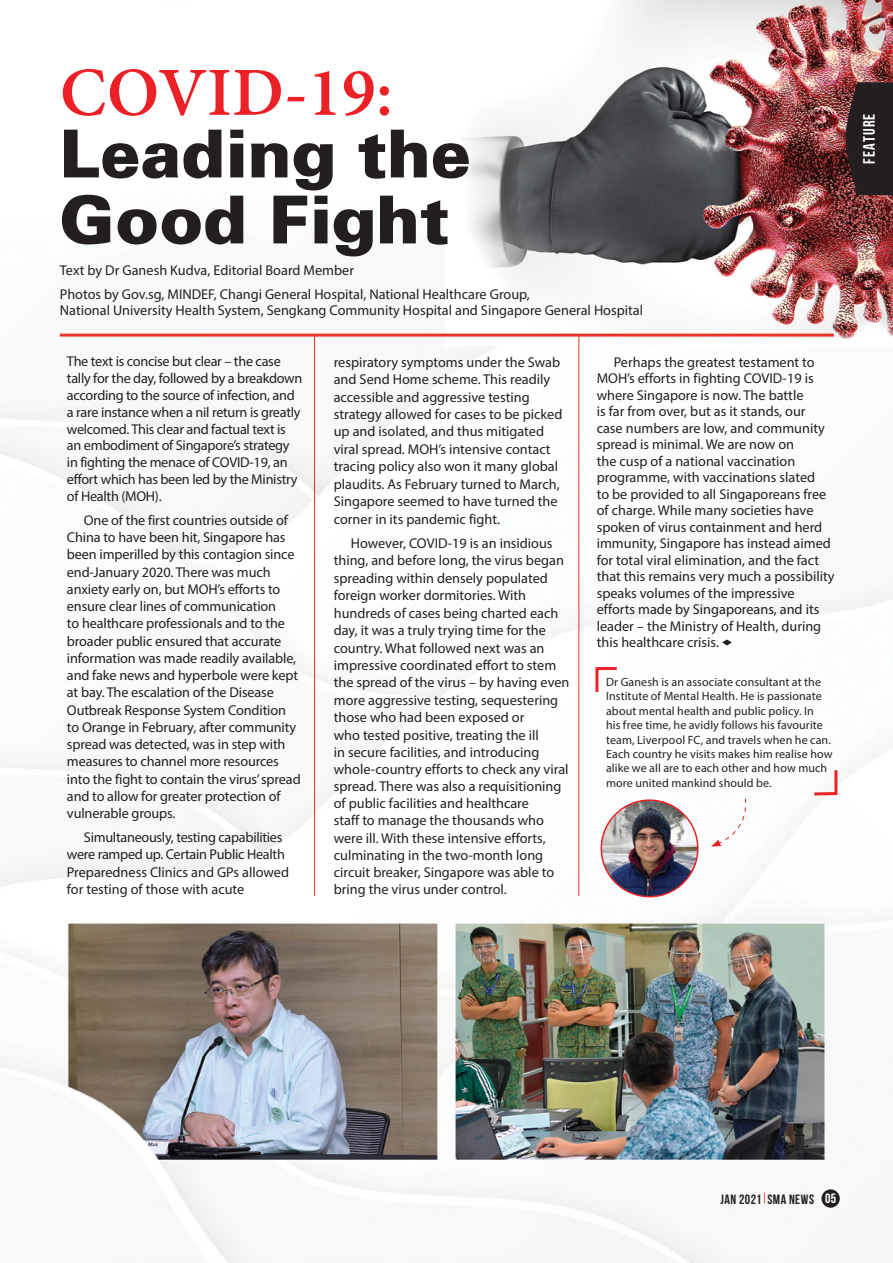
<style>
.page{position:relative;width:893px;height:1263px;background:#fff}
.page>*{position:absolute;margin:0;border:0;box-sizing:border-box;transform-origin:0 0}
.t1{font:600 69px "Minion Pro";color:#ec2127}
.t2{font:900 66px/66px "Univers";color:#231f20}
.t3{font:700 16.5px "Bebas Neue";letter-spacing:.065em;color:#fff}
.t4{font:14.25px/17.2px "Myriad Pro";color:#231f20}
.t5{font:14.25px/16.8px "Myriad Pro";letter-spacing:-.02em;color:#231f20}
.t6{font:700 13.5px "Bebas Neue";letter-spacing:.035em;color:#231f20}
.t7{font:12px/14.4px "Myriad Pro";letter-spacing:.005em;color:#231f20}
.s1{font-weight:400;color:#fff}
</style>
<div class="page">
<img style="left:0;top:333px;width:893px;height:930px">
<img style="left:601px;top:800px;width:97px;height:97px;border-radius:48px">
<div style="left:601px;top:799px;width:97px;height:98px;border:2px solid #ec2127;border-radius:50%"></div>
<svg style="left:711px;top:798px;width:40px;height:49px"></svg>
<svg style="left:594px;top:665px;width:26px;height:30px"></svg>
<svg style="left:811px;top:767px;width:28px;height:30px"></svg>
<img style="left:446px;top:0;width:447px;height:346px">
<svg style="left:722px;top:639px;width:10px;height:6px"></svg>
<hr style="left:60px;top:334px;width:774px;height:3px;background:#eb3626">
<hr style="left:314px;top:335px;width:1px;height:561px;background:#eb3626">
<hr style="left:578px;top:335px;width:1px;height:561px;background:#eb3626">
<div style="left:821px;top:1189px;width:19px;height:19px;background:#231f20;border-radius:50%"></div>
<svg style="left:845px;top:82px;width:48px;height:113px;background:#2c2122"></svg>
<h1 class="t1" style="left:60px;top:52px;width:334px">COVID-19:</h1>
<h2 class="t2" style="left:60px;top:118px;width:413px">Leading the<br>Good Fight</h2>
<p class="t4" style="left:60px;top:259px;width:472px;line-height:23.4px">Text by Dr Ganesh Kudva, Editorial Board Member<br>Photos by Gov.sg, MINDEF, Changi General Hospital, National Healthcare Group,</p>
<p class="t4" style="left:60px;top:302px;width:585px">National University Health System, Sengkang Community Hospital and Singapore General Hospital</p>
<p class="t5" style="left:67px;top:353px;width:237px">The text is concise but clear – the case tally for the day, followed by a breakdown according to the source of infection, and a rare instance when a nil return is greatly welcomed. This clear and factual text is an embodiment of Singapore’s strategy in fighting the menace of COVID-19, an effort which has been led by the Ministry of Health (MOH).</p>
<p class="t4" style="left:67px;top:511px;width:235px;text-indent:17px">One of the first countries outside of China to have been hit, Singapore has been imperilled by this contagion since end-January 2020. There was much anxiety early on, but MOH’s efforts to ensure clear lines of communication<br>to healthcare professionals and to the broader public ensured that accurate information was made readily available, and fake news and hyperbole were kept at bay. The escalation of the Disease Outbreak Response System Condition to Orange in February, after community spread was detected, was in step with measures to channel more resources into the fight to contain the virus’ spread and to allow for greater protection of vulnerable groups.</p>
<p class="t5" style="left:67px;top:828px;width:224px;line-height:17.4px;text-indent:17px">Simultaneously, testing capabilities were ramped up. Certain Public Health Preparedness Clinics and GPs allowed for testing of those with acute</p>
<p class="t4" style="left:597px;top:353px;width:239px;line-height:16.5px;text-indent:17px">Perhaps the greatest testament to MOH’s efforts in fighting COVID-19 is where Singapore is now. The battle<br>is far from over, but as it stands, our case numbers are low, and community spread is minimal. We are now on<br>the cusp of a national vaccination programme, with vaccinations slated<br>to be provided to all Singaporeans free of charge. While many societies have spoken of virus containment and herd immunity, Singapore has instead aimed for total viral elimination, and the fact that this remains very much a possibility speaks volumes of the impressive efforts made by Singaporeans, and its leader – the Ministry of Health, during this healthcare crisis.</p>
<p class="t4" style="left:334px;top:353px;width:230px">respiratory symptoms under the Swab and Send Home scheme. This readily accessible and aggressive testing strategy allowed for cases to be picked up and isolated, and thus mitigated viral spread. MOH’s intensive contact tracing policy also won it many global plaudits. As February turned to March, Singapore seemed to have turned the corner in its pandemic fight.</p>
<p class="t4" style="left:334px;top:534px;width:237px;text-indent:17px">However, COVID-19 is an insidious thing, and before long, the virus began spreading within densely populated foreign worker dormitories. With hundreds of cases being charted each day, it was a truly trying time for the country. What followed next was an impressive coordinated effort to stem the spread of the virus – by having even more aggressive testing, sequestering those who had been exposed or<br>who tested positive, treating the ill<br>in secure facilities, and introducing whole-country efforts to check any viral spread. There was also a requisitioning of public facilities and healthcare<br>staff to manage the thousands who were ill. With these intensive efforts, culminating in the two-month long circuit breaker, Singapore was able to bring the virus under control.</p>
<p class="t7" style="left:606px;top:674px;width:228px">Dr Ganesh is an associate consultant at the Institute of Mental Health. He is passionate about mental health and public policy. In<br>his free time, he avidly follows his favourite team, Liverpool FC, and travels when he can.<br>Each country he visits makes him realise how alike we all are to each other and how much more united mankind should be.</p>
<p class="t3" style="left:860px;top:164px;width:52px;rotate:-90deg">FEATURE</p>
<p class="t6" style="left:721px;top:1191px;width:117px">JAN 2021 SMA NEWS <span class="s1">05</span></p>
</div>
